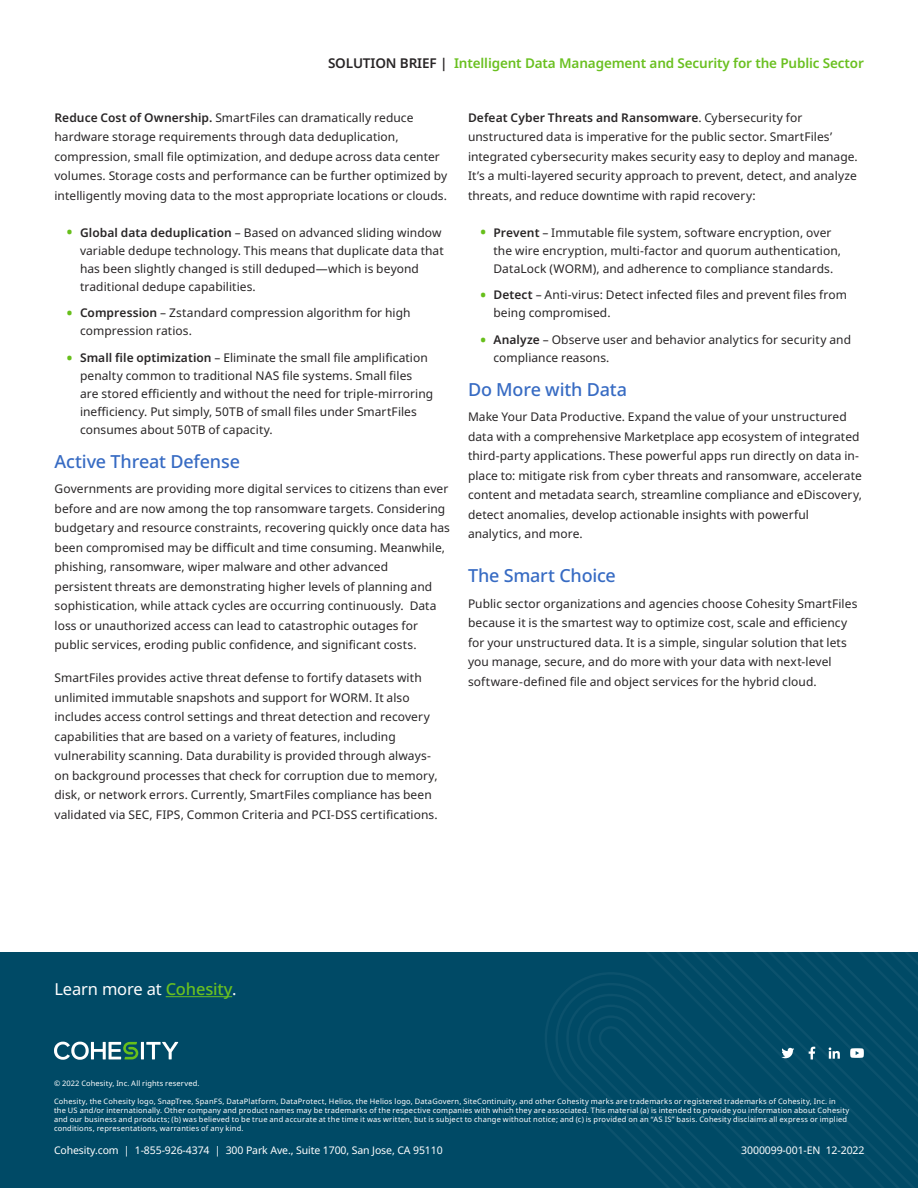
<style>
.page{position:relative;width:918px;height:1188px;background:#fff}
.page>*{position:absolute;margin:0;border:0;box-sizing:border-box;transform-origin:0 0}
.Subtitle_1{font:500 18px "Noto Sans";letter-spacing:-.01em;color:#376bc3}
.t1{font:16.5px "Noto Sans";letter-spacing:-.01em;color:#fff}
.t2{font:600 13.5px "Noto Sans";letter-spacing:-.01em;color:#6ac020}
.Body{font:12px/19.5px "Noto Sans";letter-spacing:.005em;color:#282526}
.t3{font:10.5px "Noto Sans";letter-spacing:-.01em;color:#fff}
.t4{font:7.5px/9px "Noto Sans";letter-spacing:.025em;color:#fff}
.s1{color:#282526}
.s2{font-weight:600}
.s3{font-weight:600;font-size:16.5px;color:#67bf1b}
.s4{font-weight:500;color:#6ac020}
</style>
<div class="page">
<div style="left:0;top:952px;width:918px;height:236px;background:#004a66"></div>
<svg style="left:545px;top:973px;width:78px;height:170px"></svg>
<svg style="left:623px;top:952px;width:295px;height:236px"></svg>
<hr style="left:141px;top:1042px;width:3px;height:17px;background:#fff">
<svg style="left:146px;top:1042px;width:32px;height:17px"></svg>
<svg style="left:54px;top:1042px;width:84px;height:18px"></svg>
<hr style="left:166px;top:996px;width:66px;height:1px;background:#6ac020">
<svg style="left:751px;top:952px;width:167px;height:218px"></svg>
<p class="t2" style="left:328px;top:54px;width:537px"><span class="s1">SOLUTION BRIEF |</span> Intelligent Data Management and Security for the Public Sector</p>
<p class="Body" style="left:55px;top:108px;width:394px"><span class="s2">Reduce Cost of Ownership.</span> SmartFiles can dramatically reduce hardware storage requirements through data deduplication, compression, small file optimization, and dedupe across data center volumes. Storage costs and performance can be further optimized by intelligently moving data to the most appropriate locations or clouds.</p>
<p class="Body" style="left:80px;top:224px;width:365px;line-height:18px;text-indent:-14px"><span class="s3">•</span> <span class="s2">Global data deduplication</span> – Based on advanced sliding window variable dedupe technology. This means that duplicate data that has been slightly changed is still deduped—which is beyond traditional dedupe capabilities.</p>
<p class="Body" style="left:80px;top:304px;width:332px;line-height:18px;text-indent:-14px"><span class="s3">•</span> <span class="s2">Compression</span> – Zstandard compression algorithm for high compression ratios.</p>
<p class="Body" style="left:80px;top:349px;width:355px;line-height:18px;text-indent:-14px"><span class="s3">•</span> <span class="s2">Small file optimization</span> – Eliminate the small file amplification penalty common to traditional NAS file systems. Small files are stored efficiently and without the need for triple-mirroring inefficiency. Put simply, 50TB of small files under SmartFiles consumes about 50TB of capacity.</p>
<p class="Subtitle_1" style="left:55px;top:449px;width:187px">Active Threat Defense</p>
<p class="Body" style="left:55px;top:479px;width:397px">Governments are providing more digital services to citizens than ever before and are now among the top ransomware targets. Considering budgetary and resource constraints, recovering quickly once data has been compromised may be difficult and time consuming. Meanwhile, phishing, ransomware, wiper malware and other advanced<br>persistent threats are demonstrating higher levels of planning and sophistication, while attack cycles are occurring continuously. Data loss or unauthorized access can lead to catastrophic outages for public services, eroding public confidence, and significant costs.</p>
<p class="Body" style="left:55px;top:668px;width:385px">SmartFiles provides active threat defense to fortify datasets with unlimited immutable snapshots and support for WORM. It also includes access control settings and threat detection and recovery capabilities that are based on a variety of features, including vulnerability scanning. Data durability is provided through always&shy;on background processes that check for corruption due to memory, disk, or network errors. Currently, SmartFiles compliance has been validated via SEC, FIPS, Common Criteria and PCI-DSS certifications.</p>
<p class="Body" style="left:468px;top:108px;width:391px"><span class="s2">Defeat Cyber Threats and Ransomware</span>. Cybersecurity for unstructured data is imperative for the public sector. SmartFiles’ integrated cybersecurity makes security easy to deploy and manage.<br>It’s a multi-layered security approach to prevent, detect, and analyze threats, and reduce downtime with rapid recovery:</p>
<p class="Body" style="left:494px;top:224px;width:349px;line-height:18px;text-indent:-14px"><span class="s3">•</span> <span class="s2">Prevent</span> – Immutable file system, software encryption, over the wire encryption, multi-factor and quorum authentication,<br>DataLock (WORM), and adherence to compliance standards.</p>
<p class="Body" style="left:494px;top:286px;width:355px;line-height:18px;text-indent:-14px"><span class="s3">•</span> <span class="s2">Detect</span> – Anti-virus: Detect infected files and prevent files from being compromised.</p>
<p class="Body" style="left:494px;top:331px;width:359px;line-height:18px;text-indent:-14px"><span class="s3">•</span> <span class="s2">Analyze</span> – Observe user and behavior analytics for security and compliance reasons.</p>
<p class="Subtitle_1" style="left:468px;top:377px;width:161px">Do More with Data</p>
<p class="Body" style="left:468px;top:407px;width:396px">Make Your Data Productive. Expand the value of your unstructured data with a comprehensive Marketplace app ecosystem of integrated third-party applications. These powerful apps run directly on data in&shy;place to: mitigate risk from cyber threats and ransomware, accelerate content and metadata search, streamline compliance and eDiscovery, detect anomalies, develop actionable insights with powerful analytics, and more.</p>
<p class="Subtitle_1" style="left:468px;top:563px;width:149px">The Smart Choice</p>
<p class="Body" style="left:468px;top:594px;width:391px">Public sector organizations and agencies choose Cohesity SmartFiles because it is the smartest way to optimize cost, scale and efficiency for your unstructured data. It is a simple, singular solution that lets you manage, secure, and do more with your data with next-level software-defined file and object services for the hybrid cloud.</p>
<h2 class="t1" style="left:55px;top:977px;width:184px">Learn more at <span class="s4">Cohesity</span>.</h2>
<p class="t4" style="left:54px;top:1079px;width:147px">© 2022 Cohesity, Inc. All rights reserved.</p>
<p class="t4" style="left:54px;top:1097px;width:797px">Cohesity, the Cohesity logo, SnapTree, SpanFS, DataPlatform, DataProtect, Helios, the Helios logo, DataGovern, SiteContinuity, and other Cohesity marks are trademarks or registered trademarks of Cohesity, Inc. in the US and/or internationally. Other company and product names may be trademarks of the respective companies with which they are associated. This material (a) is intended to provide you information about Cohesity and our business and products; (b) was believed to be true and accurate at the time it was written, but is subject to change without notice; and (c) is provided on an “AS IS” basis. Cohesity disclaims all express or implied conditions, representations, warranties of any kind.</p>
<p class="t3" style="left:54px;top:1143px;width:390px">Cohesity.com | 1-855-926-4374 | 300 Park Ave., Suite 1700, San Jose, CA 95110</p>
<p class="t3" style="left:741px;top:1143px;width:125px">3000099-001-EN 12-2022</p>
</div>
